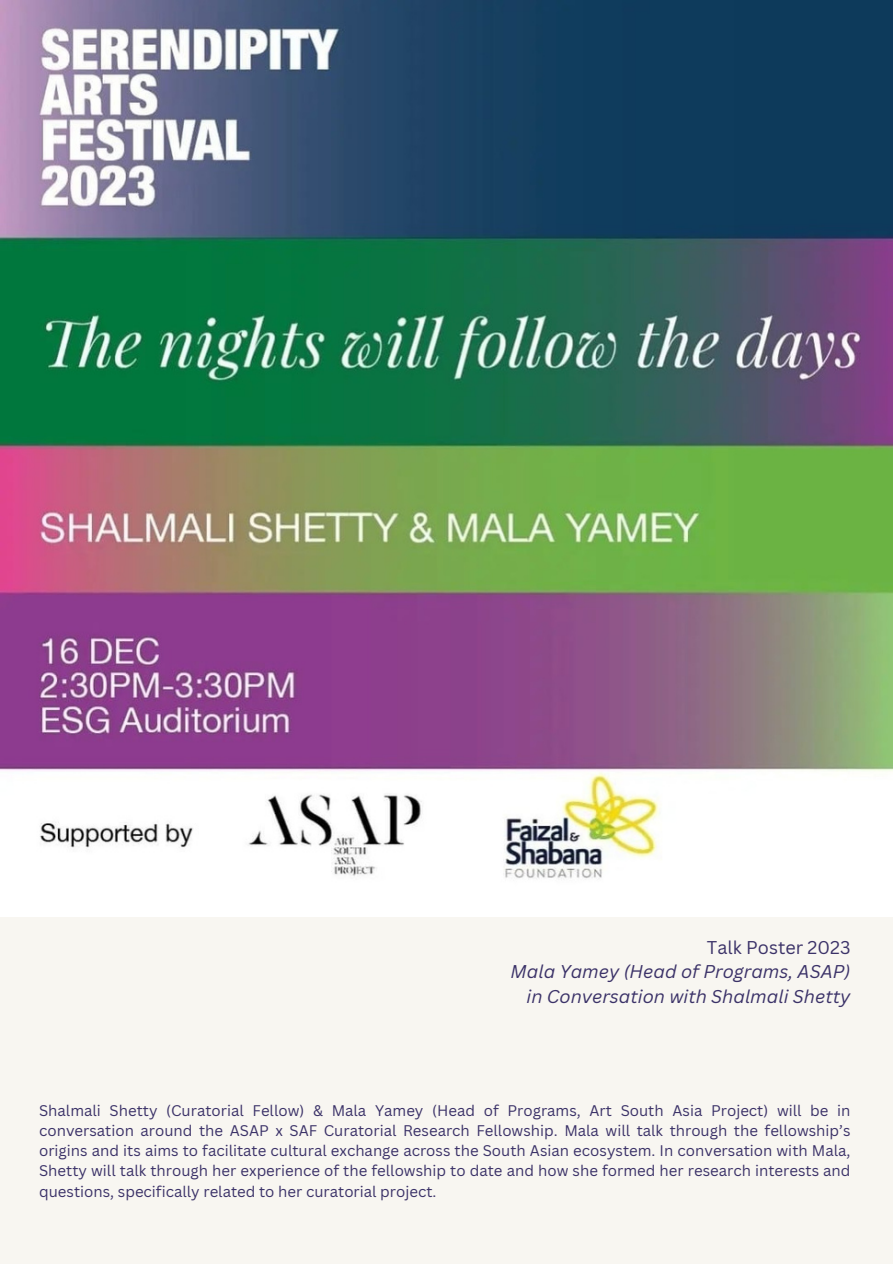
<style>
.page{position:relative;width:893px;height:1264px;background:#fff}
.page>*{position:absolute;margin:0;border:0;box-sizing:border-box;transform-origin:0 0}
.t1{font:italic 18px/24.8px "Canva Sans";color:#3b3268;text-align:right}
.t2{font:18px "Canva Sans";color:#3b3268}
.t3{font:15px/20.2px "Canva Sans";color:#3b3268;text-align:justify}
</style>
<div class="page">
<div style="left:0;top:0;width:892px;height:1263px;background:#f8f6f1"></div>
<img style="left:0;top:0;width:892px;height:916px">
<p class="t2" style="left:707px;top:934px;width:145px">Talk Poster 2023</p>
<p class="t1" style="left:510px;top:959px;width:341px">Mala Yamey (Head of Programs, ASAP) in Conversation with Shalmali Shetty</p>
<p class="t3" style="left:39px;top:1099px;width:812px">Shalmali Shetty (Curatorial Fellow) &amp; Mala Yamey (Head of Programs, Art South Asia Project) will be in conversation around the ASAP x SAF Curatorial Research Fellowship. Mala will talk through the fellowship’s origins and its aims to facilitate cultural exchange across the South Asian ecosystem. In conversation with Mala, Shetty will talk through her experience of the fellowship to date and how she formed her research interests and questions, specifically related to her curatorial project.</p>
</div>
